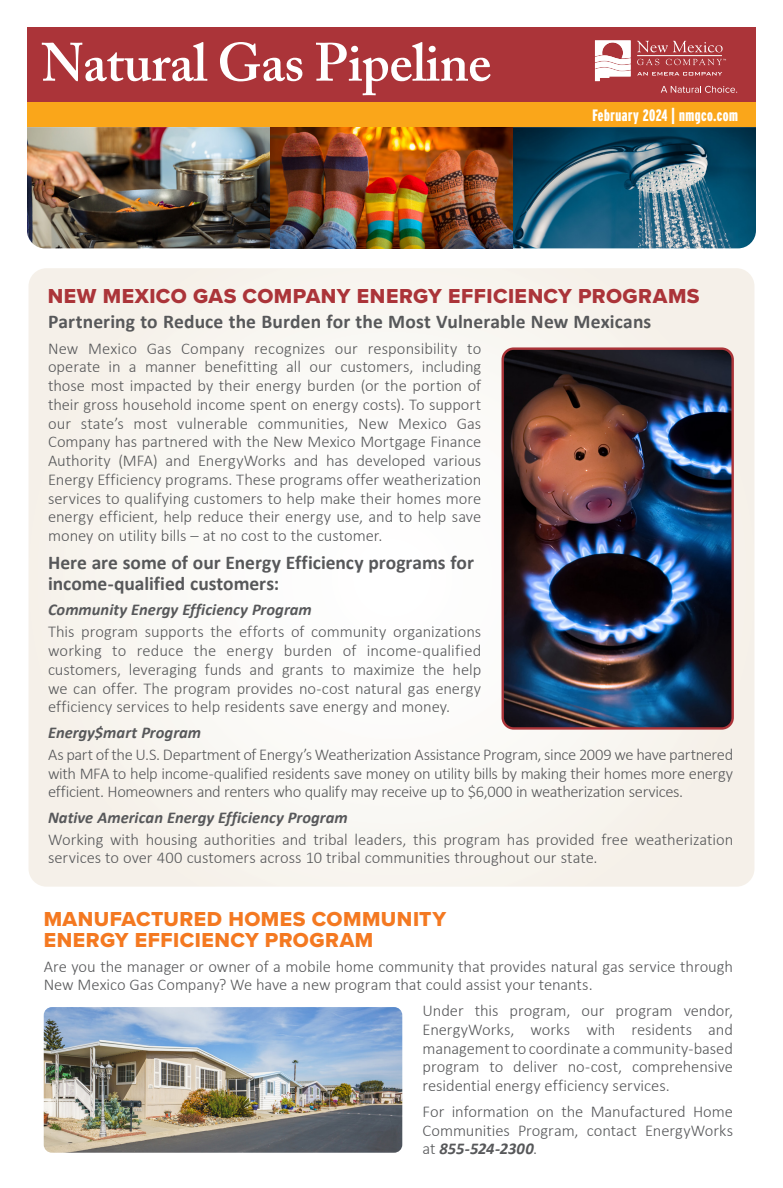
<style>
.page{position:relative;width:783px;height:1188px;background:#fff}
.page>*{position:absolute;margin:0;border:0;box-sizing:border-box;transform-origin:0 0}
.t1{font:600 53.4px "Adobe Caslon Pro";letter-spacing:-.01em;color:#fff}
.t2{font:21px/21.5px "Proxima Nova Extrabld";letter-spacing:.02em;color:#f47921}
.t3{font:21px "Proxima Nova Extrabld";letter-spacing:.02em;color:#ab3439}
.t4{font:700 19.5px/21px "Calibri";letter-spacing:.005em;color:#57585a}
.t5{font:300 16.5px/18.8px "Calibri";letter-spacing:-.005em;color:#57585a;text-align:justify}
.t6{font:italic 700 16.5px "Calibri";color:#57585a}
.t7{font:900 16.5px "Interstate Compressed";letter-spacing:.03em;color:#fff}
.s1{font-weight:700;font-style:italic}
</style>
<div class="page">
<div style="left:28px;top:268px;width:726px;height:619px;background:#f8f6f1;border-radius:18px"></div>
<img style="left:505px;top:350px;width:226px;height:377px">
<div style="left:502px;top:347px;width:232px;height:383px;border:2px solid #ab3439;border-radius:11px"></div>
<img style="left:44px;top:1007px;width:358px;height:146px">
<div style="left:27px;top:27px;width:729px;height:76px;background:#ab3439"></div>
<img style="left:27px;top:127px;width:729px;height:121px">
<div style="left:27px;top:103px;width:729px;height:24px;background:#faa61a"></div>
<svg style="left:637px;top:41px;width:86px;height:11px"></svg>
<svg style="left:637px;top:59px;width:22px;height:6px"></svg>
<hr style="left:637px;top:55px;width:85px;height:1px;background:#fff">
<svg style="left:595px;top:40px;width:36px;height:41px"></svg>
<svg style="left:637px;top:72px;width:85px;height:4px"></svg>
<svg style="left:661px;top:86px;width:76px;height:7px"></svg>
<svg style="left:666px;top:59px;width:60px;height:6px"></svg>
<h1 class="t1" style="left:41px;top:31px;width:452px">Natural Gas Pipeline</h1>
<p class="t7" style="left:593px;top:106px;width:147px">February 2024 | nmgco.com</p>
<p class="t3" style="left:48px;top:281px;width:653px">NEW MEXICO GAS COMPANY ENERGY EFFICIENCY PROGRAMS</p>
<p class="t4" style="left:48px;top:310px;width:605px">Partnering to Reduce the Burden for the Most Vulnerable New Mexicans</p>
<p class="t5" style="left:48px;top:339px;width:435px">New Mexico Gas Company recognizes our responsibility to operate in a manner benefitting all our customers, including those most impacted by their energy burden (or the portion of their gross household income spent on energy costs). To support our state’s most vulnerable communities, New Mexico Gas Company has partnered with the New Mexico Mortgage Finance Authority (MFA) and EnergyWorks and has developed various Energy Efficiency programs. These programs offer weatherization services to qualifying customers to help make their homes more energy efficient, help reduce their energy use, and to help save money on utility bills – at no cost to the customer.</p>
<p class="t4" style="left:48px;top:551px;width:427px">Here are some of our Energy Efficiency programs for income-qualified customers:</p>
<p class="t6" style="left:48px;top:600px;width:265px">Community Energy Efficiency Program</p>
<p class="t5" style="left:48px;top:622px;width:435px">This program supports the efforts of community organizations working to reduce the energy burden of income-qualified customers, leveraging funds and grants to maximize the help we can offer. The program provides no-cost natural gas energy efficiency services to help residents save energy and money.</p>
<p class="t6" style="left:48px;top:722px;width:155px">Energy$mart Program</p>
<p class="t5" style="left:48px;top:745px;width:687px">As part of the U.S. Department of Energy’s Weatherization Assistance Program, since 2009 we have partnered with MFA to help income-qualified residents save money on utility bills by making their homes more energy efficient. Homeowners and renters who qualify may receive up to $6,000 in weatherization services.</p>
<p class="t6" style="left:48px;top:807px;width:301px">Native American Energy Efficiency Program</p>
<p class="t5" style="left:48px;top:830px;width:687px">Working with housing authorities and tribal leaders, this program has provided free weatherization services to over 400 customers across 10 tribal communities throughout our state.</p>
<p class="t2" style="left:44px;top:908px;width:404px">MANUFACTURED HOMES COMMUNITY<br>ENERGY EFFICIENCY PROGRAM</p>
<p class="t5" style="left:44px;top:957px;width:691px">Are you the manager or owner of a mobile home community that provides natural gas service through<br>New Mexico Gas Company? We have a new program that could assist your tenants.</p>
<p class="t5" style="left:423px;top:1001px;width:312px">Under this program, our program vendor, EnergyWorks, works with residents and management to coordinate a community-based program to deliver no-cost, comprehensive residential energy efficiency services.</p>
<p class="t5" style="left:423px;top:1102px;width:312px">For information on the Manufactured Home Communities Program, contact EnergyWorks at <span class="s1">855-524-2300</span>.</p>
</div>
